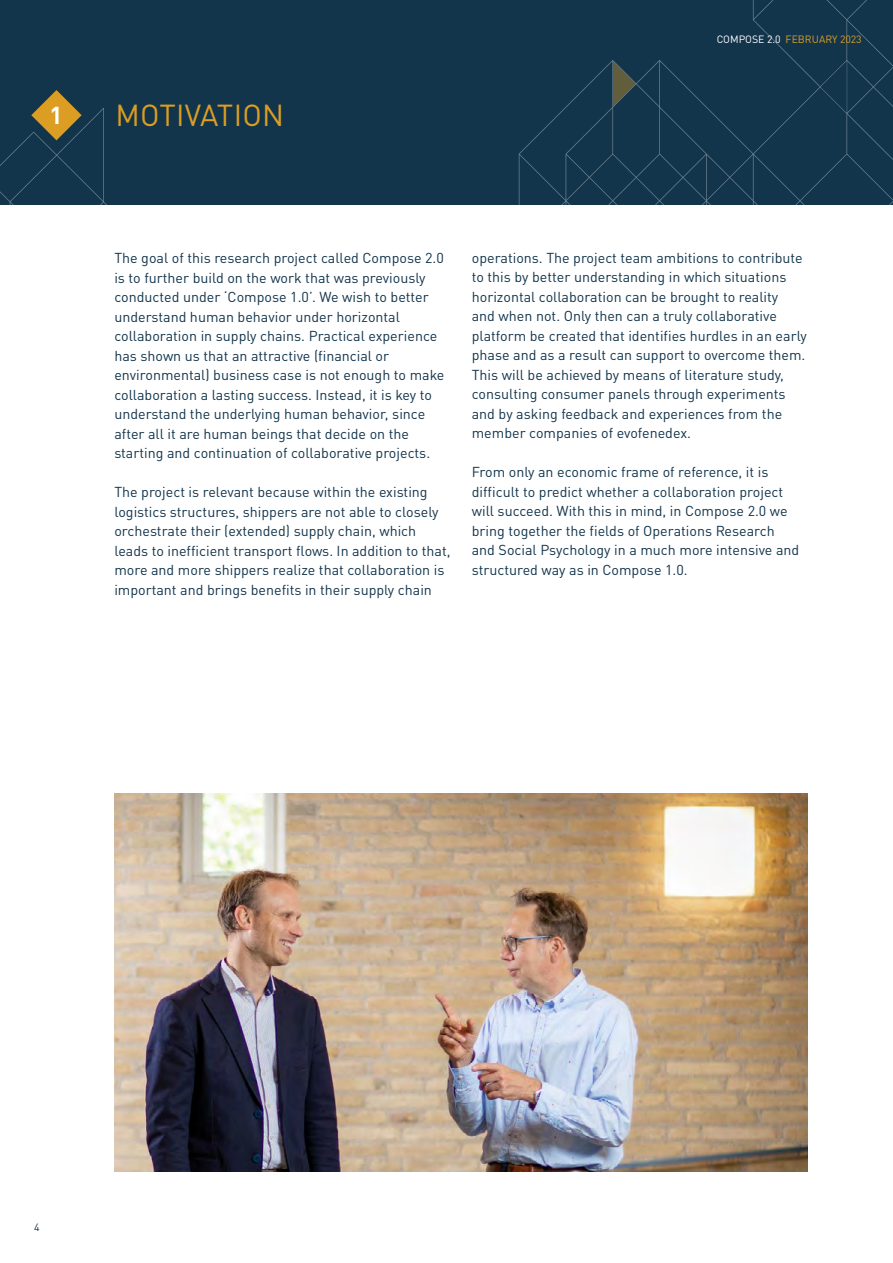
<style>
.page{position:relative;width:893px;height:1263px;background:#fff}
.page>*{position:absolute;margin:0;border:0;box-sizing:border-box;transform-origin:0 0}
.Heading_Oranje{font:30px "DINOT";letter-spacing:.01em;color:#db9e22}
.t1{font:700 24.3px "DINOT";color:#fff}
.platte_tekst{font:14.25px/19.5px "DINOT";color:#13354c}
.t2{font:10.5px "DINOT";color:#db9e22}
.t3{font:10.5px "DINOT";color:#13354c}
.s1{color:#fff}
</style>
<div class="page">
<div style="left:0;top:0;width:893px;height:205px;background:#13354c"></div>
<svg style="left:519px;top:0;width:374px;height:205px"></svg>
<svg style="left:821px;top:61px;width:25px;height:52px"></svg>
<svg style="left:613px;top:61px;width:23px;height:45px"></svg>
<svg style="left:0;top:108px;width:107px;height:97px"></svg>
<svg style="left:31px;top:90px;width:51px;height:50px"></svg>
<img style="left:115px;top:794px;width:692px;height:378px">
<p class="t1" style="left:49px;top:100px;width:15px">1</p>
<p class="Heading_Oranje" style="left:115px;top:96px;width:170px">MOTIVATION</p>
<p class="t2" style="left:717px;top:33px;width:147px"><span class="s1">COMPOSE 2.0</span> FEBRUARY 2023</p>
<p class="platte_tekst" style="left:114px;top:248px;width:331px">The goal of this research project called Compose 2.0 is to further build on the work that was previously conducted under ‘Compose 1.0’. We wish to better understand human behavior under horizontal collaboration in supply chains. Practical experience has shown us that an attractive (financial or environmental) business case is not enough to make collaboration a lasting success. Instead, it is key to understand the underlying human behavior, since after all it are human beings that decide on the starting and continuation of collaborative projects.</p>
<p class="platte_tekst" style="left:114px;top:482px;width:338px">The project is relevant because within the existing logistics structures, shippers are not able to closely orchestrate their (extended) supply chain, which leads to inefficient transport flows. In addition to that, more and more shippers realize that collaboration is important and brings benefits in their supply chain</p>
<p class="platte_tekst" style="left:472px;top:248px;width:337px">operations. The project team ambitions to contribute to this by better understanding in which situations horizontal collaboration can be brought to reality<br>and when not. Only then can a truly collaborative platform be created that identifies hurdles in an early phase and as a result can support to overcome them.<br>This will be achieved by means of literature study, consulting consumer panels through experiments and by asking feedback and experiences from the member companies of evofenedex.</p>
<p class="platte_tekst" style="left:472px;top:462px;width:329px">From only an economic frame of reference, it is difficult to predict whether a collaboration project will succeed. With this in mind, in Compose 2.0 we bring together the fields of Operations Research and Social Psychology in a much more intensive and structured way as in Compose 1.0.</p>
<p class="t3" style="left:34px;top:1220px;width:7px">4</p>
</div>
